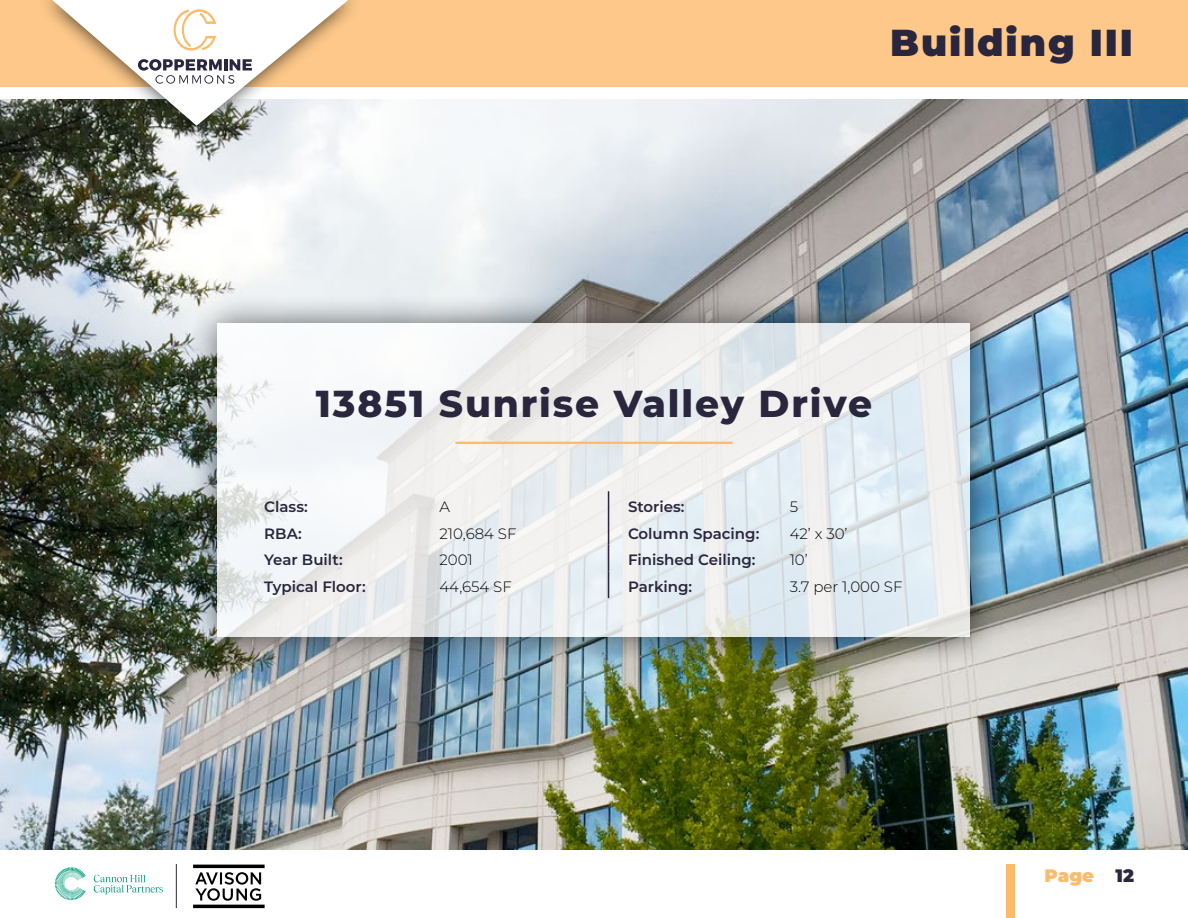
<style>
.page{position:relative;width:1188px;height:918px;background:#fff}
.page>*{position:absolute;margin:0;border:0;box-sizing:border-box;transform-origin:0 0}
.t1{font:800 37.5px "Montserrat";letter-spacing:.05em;color:#29263d}
.t2{font:900 37.5px "Montserrat";letter-spacing:.05em;color:#29263d}
.t3{font:900 18px "Montserrat";color:#fcba6b}
.t4{font:600 15px "Montserrat";color:#29263d}
.t5{font:300 15px "Montserrat";color:#000}
.s1{color:#29263d}
</style>
<div class="page">
<div style="left:0;top:0;width:1188px;height:86px;background:#fdc889"></div>
<div style="left:1006px;top:864px;width:9px;height:54px;background:#fcba6b"></div>
<hr style="left:176px;top:864px;width:1px;height:44px;background:#29263d">
<svg style="left:193px;top:865px;width:72px;height:43px"></svg>
<svg style="left:55px;top:867px;width:31px;height:33px"></svg>
<svg style="left:94px;top:875px;width:69px;height:19px"></svg>
<img style="left:0;top:99px;width:1188px;height:751px">
<div style="left:188px;top:294px;width:811px;height:372px;background:#000;opacity:.75"></div>
<svg style="left:218px;top:323px;width:752px;height:313px;fill:#eff0f1"></svg>
<hr style="left:455px;top:442px;width:278px;height:2px;background:#fcba6b">
<svg style="left:608px;top:491px;width:1px;height:107px"></svg>
<div style="left:36px;top:0;width:327px;height:143px;background:#000;opacity:.75"></div>
<svg style="left:52px;top:0;width:296px;height:126px"></svg>
<h1 class="t2" style="left:890px;top:15px;width:244px">Building III</h1>
<h1 class="t1" style="left:316px;top:376px;width:558px">13851 Sunrise Valley Drive</h1>
<p class="t4" style="left:264px;top:496px;width:45px">Class:</p>
<p class="t5" style="left:439px;top:496px;width:12px">A</p>
<p class="t4" style="left:628px;top:496px;width:58px">Stories:</p>
<p class="t5" style="left:790px;top:496px;width:10px">5</p>
<p class="t4" style="left:264px;top:523px;width:39px">RBA:</p>
<p class="t5" style="left:439px;top:523px;width:79px">210,684 SF</p>
<p class="t4" style="left:628px;top:523px;width:133px">Column Spacing:</p>
<p class="t5" style="left:790px;top:523px;width:59px">42’ x 30’</p>
<p class="t4" style="left:264px;top:549px;width:80px">Year Built:</p>
<p class="t5" style="left:439px;top:550px;width:35px">2001</p>
<p class="t4" style="left:628px;top:549px;width:129px">Finished Ceiling:</p>
<p class="t5" style="left:790px;top:550px;width:20px">10’</p>
<p class="t4" style="left:264px;top:576px;width:103px">Typical Floor:</p>
<p class="t5" style="left:439px;top:577px;width:74px">44,654 SF</p>
<p class="t4" style="left:628px;top:576px;width:66px">Parking:</p>
<p class="t5" style="left:790px;top:577px;width:114px">3.7 per 1,000 SF</p>
<p class="t3" style="left:1045px;top:862px;width:91px">Page <span class="s1">12</span></p>
</div>
